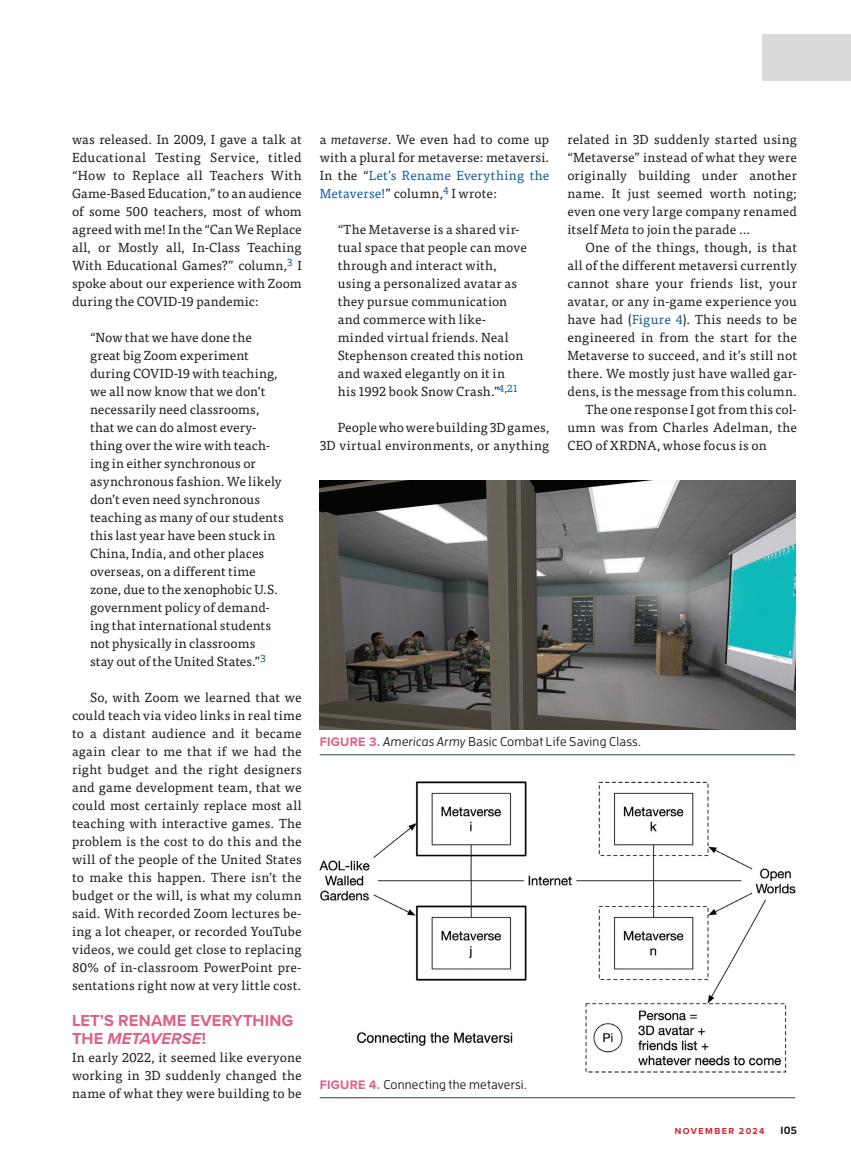
<style>
.page{position:relative;width:851px;height:1161px;background:#fff}
.page>*{position:absolute;margin:0;border:0;box-sizing:border-box;transform-origin:0 0}
.t1{font:700 16.5px/18px "Proxima Nova";letter-spacing:.005em;color:#de6287}
.t2{font:13.2px/18px "Tisa Pro";letter-spacing:.015em;color:#231f20;text-align:justify}
.t3{font:500 12.75px "Enzo OT";letter-spacing:.015em;color:#231f20}
.t4{font:700 10.5px "Enzo OT";color:#231f20}
.t5{font:700 9px "Proxima Nova";letter-spacing:.16em;color:#d1232a}
.s1{font-style:italic}
.s2{color:#175d9e}
.s3{font-family:"Proxima Nova";font-weight:700;color:#de6287}
</style>
<div class="page">
<div style="left:762px;top:34px;width:88px;height:47px;background:#d9dadc"></div>
<img style="left:319px;top:480px;width:476px;height:249px">
<hr style="left:319px;top:755px;width:476px;height:1px;background:#2a3d50">
<img style="left:319px;top:782px;width:476px;height:290px">
<hr style="left:319px;top:1098px;width:476px;height:1px;background:#2a3d50">
<p class="t2" style="left:72px;top:130px;width:231px">was released. In 2009, I gave a talk at Educational Testing Service, titled “How to Replace all Teachers With Game-Based Education,” to an audience of some 500 teachers, most of whom agreed with me! In the “Can We Replace all, or Mostly all, In-Class Teaching With Educational Games?” column,<sup>3</sup> I spoke about our experience with Zoom during the COVID-19 pandemic:</p>
<p class="t2" style="left:90px;top:328px;width:195px;text-align:left">“Now that we have done the great big Zoom experiment during COVID-19 with teaching, we all now know that we don’t necessarily need classrooms, that we can do almost every&shy;thing over the wire with teach&shy;ing in either synchronous or asynchronous fashion. We likely don’t even need synchronous teaching as many of our students this last year have been stuck in<br>China, India, and other places overseas, on a different time zone, due to the xenophobic U.S. government policy of demand&shy;ing that international students not physically in classrooms<br>stay out of the United States.”<sup>3</sup></p>
<p class="t2" style="left:72px;top:688px;width:231px;text-indent:18px">So, with Zoom we learned that we could teach via video links in real time to a distant audience and it became again clear to me that if we had the right budget and the right designers and game development team, that we could most certainly replace most all teaching with interactive games. The problem is the cost to do this and the will of the people of the United States to make this happen. There isn’t the budget or the will, is what my column said. With recorded Zoom lectures be&shy;ing a lot cheaper, or recorded YouTube videos, we could get close to replacing 80% of in-classroom PowerPoint pre&shy;sentations right now at very little cost.</p>
<p class="t1" style="left:72px;top:1011px;width:223px">LET’S RENAME EVERYTHING<br>THE <span class="s1">METAVERSE</span>!</p>
<p class="t2" style="left:72px;top:1048px;width:231px">In early 2022, it seemed like everyone working in 3D suddenly changed the name of what they were building to be</p>
<p class="t2" style="left:319px;top:130px;width:231px">a <span class="s1">metaverse</span>. We even had to come up with a plural for metaverse: metaversi.<br>In the “<span class="s2">Let’s Rename Everything the Metaverse!</span>” column,<sup>4</sup> I wrote:</p>
<p class="t2" style="left:337px;top:220px;width:191px;text-align:left">“The Metaverse is a shared vir&shy;tual space that people can move through and interact with, using a personalized avatar as they pursue communication and commerce with like&shy;minded virtual friends. Neal<br>Stephenson created this notion and waxed elegantly on it in<br>his 1992 book Snow Crash.”<sup>4</sup><sup>,</sup><sup>21</sup></p>
<p class="t2" style="left:320px;top:418px;width:231px;text-align:right">People who were building 3D games,<br>3D virtual environments, or anything</p>
<p class="t2" style="left:567px;top:130px;width:231px">related in 3D suddenly started using</p>
<p class="t2" style="left:567px;top:148px;width:231px">“Metaverse” instead of what they were</p>
<p class="t2" style="left:567px;top:166px;width:231px">originally building under another</p>
<p class="t2" style="left:567px;top:184px;width:231px">name. It just seemed worth noting;</p>
<p class="t2" style="left:567px;top:202px;width:231px">even one very large company renamed</p>
<p class="t2" style="left:567px;top:220px;width:184px">itself <span class="s1">Meta</span> to join the parade …</p>
<p class="t2" style="left:585px;top:238px;width:213px">One of the things, though, is that</p>
<p class="t2" style="left:567px;top:256px;width:231px">all of the different metaversi currently</p>
<p class="t2" style="left:567px;top:274px;width:231px">cannot share your friends list, your</p>
<p class="t2" style="left:567px;top:292px;width:231px">avatar, or any in-game experience you</p>
<p class="t2" style="left:567px;top:310px;width:231px">have had (<span class="s2">Figure 4</span>). This needs to be</p>
<p class="t2" style="left:567px;top:328px;width:231px">engineered in from the start for the</p>
<p class="t2" style="left:567px;top:346px;width:231px">Metaverse to succeed, and it’s still not</p>
<p class="t2" style="left:567px;top:364px;width:231px">there. We mostly just have walled gar-</p>
<p class="t2" style="left:567px;top:382px;width:231px">dens, is the message from this column.</p>
<p class="t2" style="left:585px;top:400px;width:213px">The one response I got from this col-</p>
<p class="t2" style="left:567px;top:418px;width:231px">umn was from Charles Adelman, the</p>
<p class="t2" style="left:567px;top:435px;width:201px">CEO of XRDNA, whose focus is on</p>
<p class="t3" style="left:319px;top:734px;width:323px"><span class="s3">FIGURE 3.</span> <span class="s1">Americas Army</span> Basic Combat Life Saving Class.</p>
<p class="t3" style="left:319px;top:1077px;width:209px"><span class="s3">FIGURE 4.</span> Connecting the metaversi.</p>
<p class="t5" style="left:674px;top:1124px;width:91px">NOVEMBER 2024</p>
<p class="t4" style="left:780px;top:1124px;width:18px">105</p>
</div>
